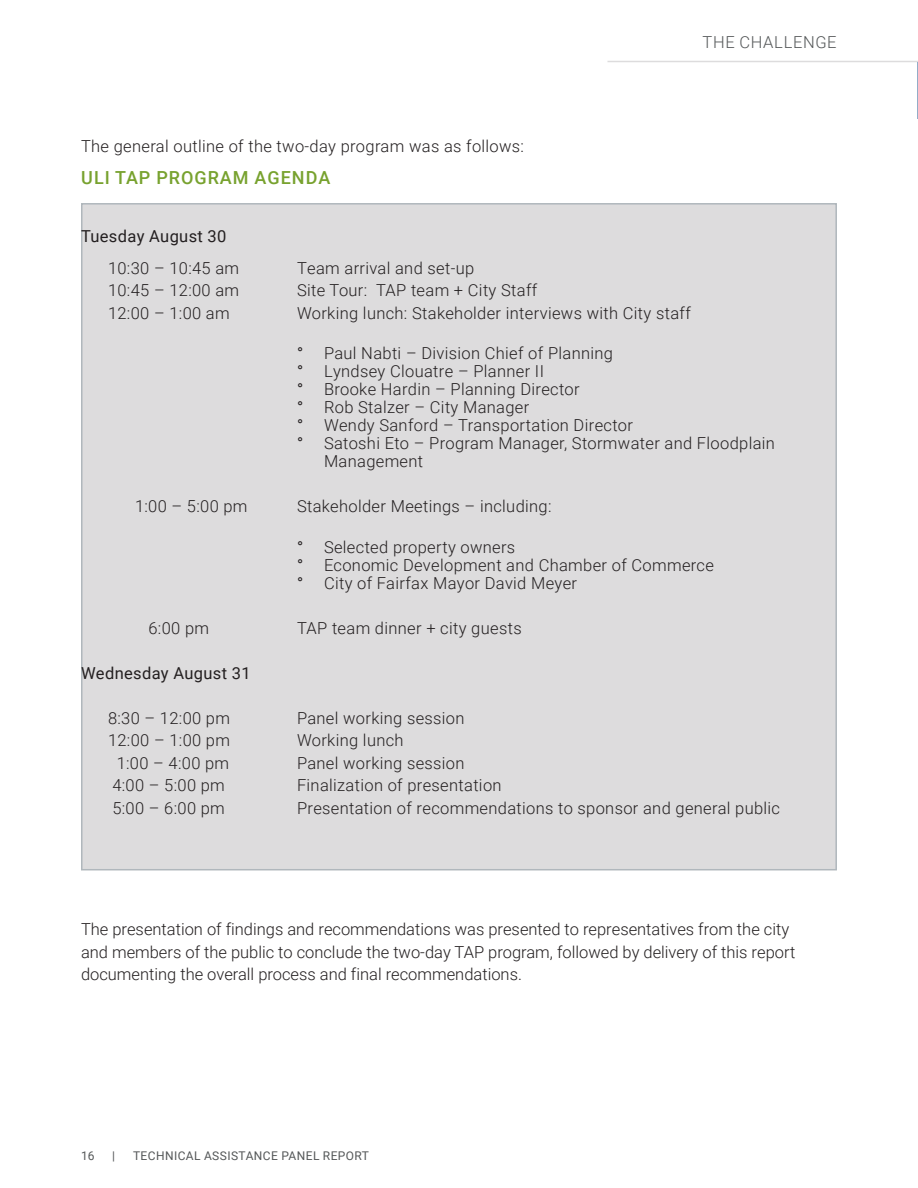
<style>
.page{position:relative;width:918px;height:1188px;background:#fff}
.page>*{position:absolute;margin:0;border:0;box-sizing:border-box;transform-origin:0 0}
.t1{font:500 18px "Roboto";letter-spacing:.055em;color:#78a22f}
.H2_1{font:300 16.5px/18px "Roboto";letter-spacing:.02em;color:#231f20}
.H2_1-2{font:300 16.5px/22.5px "Roboto";color:#231f20}
.H2_1-3{font:16.5px "Roboto";letter-spacing:.02em;color:#231f20}
.Section_Heading{font:300 16.5px "Roboto";letter-spacing:.04em;color:#545758}
.t2{font:16.5px "Roboto Condensed";color:#231f20}
.t3{font:12px "Roboto";letter-spacing:.035em;color:#545758}
</style>
<div class="page">
<div style="left:81px;top:203px;width:756px;height:667px;background:#dddcdd;border:2px solid #b0b7bc"></div>
<hr style="left:608px;top:61px;width:310px;height:1px;background:#dddcdd">
<p class="H2_1" style="left:81px;top:137px;width:445px">The general outline of the two-day program was as follows:</p>
<h1 class="t1" style="left:81px;top:165px;width:251px">ULI TAP PROGRAM AGENDA</h1>
<p class="Section_Heading" style="left:703px;top:31px;width:136px">THE CHALLENGE</p>
<p class="H2_1-3" style="left:81px;top:225px;width:147px">Tuesday August 30</p>
<p class="H2_1" style="left:108px;top:258px;width:133px">10:30 – 10:45 am</p>
<p class="H2_1" style="left:297px;top:258px;width:179px">Team arrival and set-up</p>
<p class="H2_1" style="left:108px;top:281px;width:133px">10:45 – 12:00 am</p>
<p class="H2_1" style="left:297px;top:281px;width:242px">Site Tour: TAP team + City Staff</p>
<p class="H2_1" style="left:108px;top:303px;width:123px">12:00 – 1:00 am</p>
<p class="H2_1" style="left:297px;top:303px;width:395px">Working lunch: Stakeholder interviews with City staff</p>
<p class="t2" style="left:297px;top:342px;width:8px">°</p>
<p class="H2_1" style="left:324px;top:344px;width:291px">Paul Nabti – Division Chief of Planning</p>
<p class="t2" style="left:297px;top:360px;width:8px">°</p>
<p class="H2_1" style="left:324px;top:362px;width:222px">Lyndsey Clouatre – Planner II</p>
<p class="t2" style="left:297px;top:378px;width:8px">°</p>
<p class="H2_1" style="left:324px;top:380px;width:257px">Brooke Hardin – Planning Director</p>
<p class="t2" style="left:297px;top:396px;width:8px">°</p>
<p class="H2_1" style="left:324px;top:398px;width:207px">Rob Stalzer – City Manager</p>
<p class="t2" style="left:297px;top:414px;width:8px">°</p>
<p class="H2_1" style="left:324px;top:416px;width:310px">Wendy Sanford – Transportation Director</p>
<p class="t2" style="left:297px;top:432px;width:8px">°</p>
<p class="H2_1" style="left:324px;top:434px;width:452px">Satoshi Eto – Program Manager, Stormwater and Floodplain<br>Management</p>
<p class="H2_1" style="left:135px;top:497px;width:114px">1:00 – 5:00 pm</p>
<p class="H2_1" style="left:297px;top:497px;width:256px">Stakeholder Meetings – including:</p>
<p class="t2" style="left:297px;top:535px;width:8px">°</p>
<p class="H2_1" style="left:324px;top:537px;width:193px">Selected property owners</p>
<p class="t2" style="left:297px;top:553px;width:8px">°</p>
<p class="H2_1" style="left:324px;top:555px;width:391px">Economic Development and Chamber of Commerce</p>
<p class="t2" style="left:297px;top:571px;width:8px">°</p>
<p class="H2_1" style="left:324px;top:573px;width:255px">City of Fairfax Mayor David Meyer</p>
<p class="H2_1" style="left:148px;top:618px;width:62px">6:00 pm</p>
<p class="H2_1" style="left:297px;top:618px;width:226px">TAP team dinner + city guests</p>
<p class="H2_1-3" style="left:81px;top:661px;width:171px">Wednesday August 31</p>
<p class="H2_1" style="left:108px;top:708px;width:124px">8:30 – 12:00 pm</p>
<p class="H2_1" style="left:297px;top:708px;width:169px">Panel working session</p>
<p class="H2_1" style="left:108px;top:731px;width:124px">12:00 – 1:00 pm</p>
<p class="H2_1" style="left:297px;top:731px;width:108px">Working lunch</p>
<p class="H2_1" style="left:117px;top:753px;width:114px">1:00 – 4:00 pm</p>
<p class="H2_1" style="left:297px;top:753px;width:169px">Panel working session</p>
<p class="H2_1" style="left:112px;top:776px;width:114px">4:00 – 5:00 pm</p>
<p class="H2_1" style="left:297px;top:776px;width:206px">Finalization of presentation</p>
<p class="H2_1" style="left:112px;top:798px;width:114px">5:00 – 6:00 pm</p>
<p class="H2_1" style="left:297px;top:798px;width:485px">Presentation of recommendations to sponsor and general public</p>
<p class="H2_1-2" style="left:81px;top:918px;width:716px">The presentation of findings and recommendations was presented to representatives from the city and members of the public to conclude the two-day TAP program, followed by delivery of this report documenting the overall process and final recommendations.</p>
<p class="t3" style="left:81px;top:1147px;width:15px">16</p>
<p class="t3" style="left:112px;top:1147px;width:4px">|</p>
<p class="t3" style="left:133px;top:1147px;width:238px">TECHNICAL ASSISTANCE PANEL REPORT</p>
</div>
